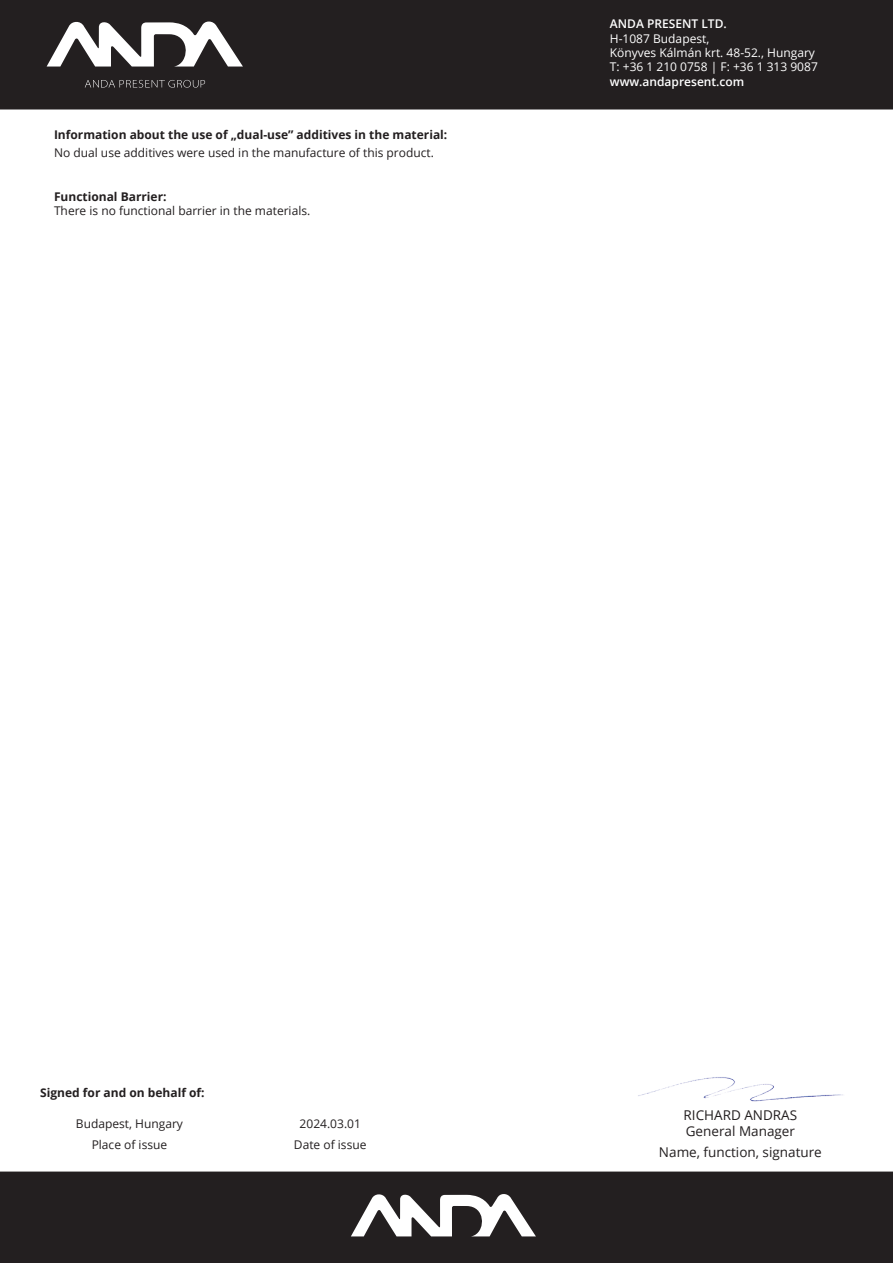
<style>
.page{position:relative;width:893px;height:1263px;background:#fff}
.page>*{position:absolute;margin:0;border:0;box-sizing:border-box;transform-origin:0 0}
.t1{font:13.5px/16.2px "Open Sans";color:#231f20}
.t2{font:12px/21px "Open Sans";color:#231f20;text-align:center}
.t3{font:700 12px "Open Sans";color:#231f20}
.t4{font:12px/14.4px "Open Sans";color:#fff}
.t5{font:600 12px "Open Sans";color:#fff}
</style>
<div class="page">
<div style="left:0;top:1171px;width:893px;height:92px;background:#231f20"></div>
<svg style="left:351px;top:1193px;width:185px;height:43px"></svg>
<div style="left:0;top:0;width:893px;height:109px;background:#231f20"></div>
<svg style="left:47px;top:21px;width:196px;height:46px"></svg>
<svg style="left:85px;top:80px;width:120px;height:8px"></svg>
<img style="left:638px;top:1077px;width:205px;height:25px">
<p class="t3" style="left:54px;top:126px;width:395px">Information about the use of „dual-use” additives in the material:</p>
<p class="t2" style="left:54px;top:142px;width:381px">No dual use additives were used in the manufacture of this product.</p>
<p class="t3" style="left:54px;top:188px;width:114px">Functional Barrier:</p>
<p class="t2" style="left:54px;top:200px;width:258px">There is no functional barrier in the materials.</p>
<p class="t5" style="left:610px;top:16px;width:118px">ANDA PRESENT LTD.</p>
<p class="t4" style="left:610px;top:31px;width:210px">H-1087 Budapest,<br>Könyves Kálmán krt. 48-52., Hungary<br>T: +36 1 210 0758 | F: +36 1 313 9087</p>
<p class="t5" style="left:610px;top:73px;width:136px">www.andapresent.com</p>
<p class="t3" style="left:40px;top:1084px;width:166px">Signed for and on behalf of:</p>
<p class="t2" style="left:76px;top:1112px;width:109px">Budapest, Hungary<br>Place of issue</p>
<p class="t2" style="left:294px;top:1112px;width:74px">2024.03.01<br>Date of issue</p>
<p class="t1" style="left:683px;top:1107px;width:115px">RICHARD ANDRAS<br>General Manager</p>
<p class="t1" style="left:659px;top:1144px;width:164px">Name, function, signature</p>
</div>
